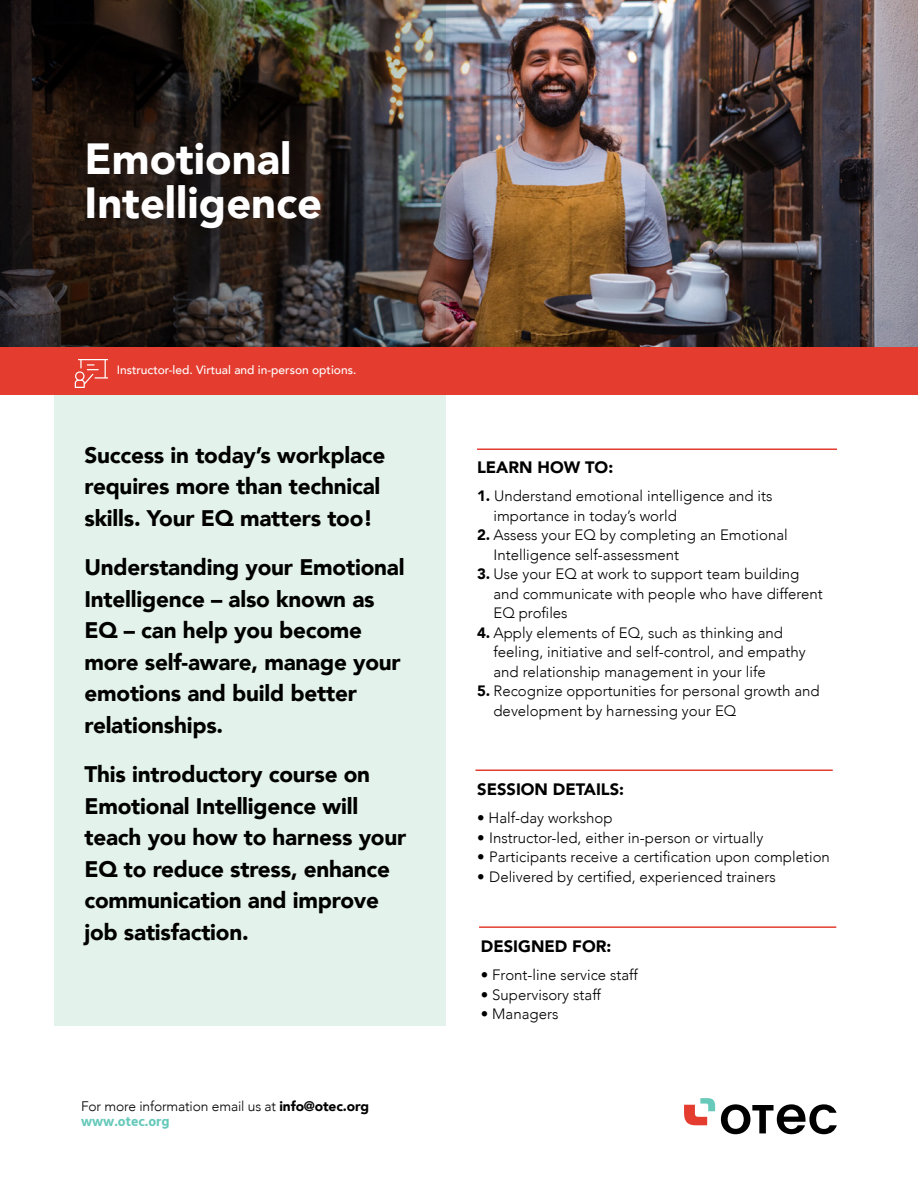
<style>
.page{position:relative;width:918px;height:1188px;background:#fff}
.page>*{position:absolute;margin:0;border:0;box-sizing:border-box;transform-origin:0 0}
.t1{font:900 43.5px/43.5px "Avenir";color:#fff}
.t2{font:900 22.5px/31.5px "Avenir";letter-spacing:-.01em;color:#000}
.t3{font:900 16.5px "Avenir";color:#000}
.t4{font:300 15px/19.5px "Avenir";color:#000}
.t5{font:300 13.8px "Avenir";letter-spacing:-.01em;color:#000}
.t6{font:700 13.8px "Hind Siliguri";color:#66c9ba}
.t7{font:500 12px "Avenir";color:#fff}
.s1{font-weight:900}
</style>
<div class="page">
<img style="left:756px;top:0;width:162px;height:347px">
<svg style="left:684px;top:1098px;width:31px;height:27px"></svg>
<svg style="left:721px;top:1104px;width:116px;height:30px"></svg>
<img style="left:0;top:0;width:756px;height:347px">
<svg style="left:54px;top:0;width:392px;height:1026px;fill:#e3f2eb"></svg>
<hr style="left:476px;top:769px;width:357px;height:2px;background:#e43d30">
<hr style="left:477px;top:448px;width:360px;height:2px;background:#e43d30">
<hr style="left:479px;top:926px;width:357px;height:2px;background:#e43d30">
<div style="left:0;top:347px;width:918px;height:48px;background:#e43d30"></div>
<svg style="left:75px;top:359px;width:33px;height:29px"></svg>
<h1 class="t1" style="left:84px;top:136px;width:239px">Emotional<br>Intelligence</h1>
<p class="t7" style="left:117px;top:359px;width:241px">Instructor-led. Virtual and in-person options.</p>
<h2 class="t2" style="left:84px;top:439px;width:303px">Success in today’s workplace requires more than technical skills. Your EQ matters too!</h2>
<h2 class="t2" style="left:84px;top:551px;width:322px">Understanding your Emotional<br>Intelligence – also known as<br>EQ – can help you become more self-aware, manage your emotions and build better relationships.</h2>
<h2 class="t2" style="left:84px;top:758px;width:323px">This introductory course on<br>Emotional Intelligence will teach you how to harness your<br>EQ to reduce stress, enhance communication and improve job satisfaction.</h2>
<p class="t5" style="left:81px;top:1098px;width:290px">For more information email us at <span class="s1">info@otec.org</span></p>
<p class="t6" style="left:81px;top:1110px;width:90px">www.otec.org</p>
<p class="t3" style="left:477px;top:453px;width:138px">LEARN HOW TO:</p>
<p class="t4" style="left:494px;top:486px;width:281px;text-indent:-16px"><span class="s1">1.</span> Understand emotional intelligence and its importance in today’s world</p>
<p class="t4" style="left:494px;top:525px;width:296px;text-indent:-16px"><span class="s1">2.</span> Assess your EQ by completing an Emotional<br>Intelligence self-assessment</p>
<p class="t4" style="left:494px;top:564px;width:331px;text-indent:-16px"><span class="s1">3.</span> Use your EQ at work to support team building and communicate with people who have different<br>EQ profiles</p>
<p class="t4" style="left:494px;top:623px;width:314px;text-indent:-16px"><span class="s1">4.</span> Apply elements of EQ, such as thinking and feeling, initiative and self-control, and empathy and relationship management in your life</p>
<p class="t4" style="left:494px;top:681px;width:328px;text-indent:-16px"><span class="s1">5.</span> Recognize opportunities for personal growth and development by harnessing your EQ</p>
<p class="t3" style="left:477px;top:775px;width:148px">SESSION DETAILS:</p>
<p class="t4" style="left:477px;top:809px;width:137px">• Half-day workshop</p>
<p class="t4" style="left:477px;top:828px;width:288px">• Instructor-led, either in-person or virtually</p>
<p class="t4" style="left:477px;top:848px;width:354px">• Participants receive a certification upon completion</p>
<p class="t4" style="left:477px;top:867px;width:300px">• Delivered by certified, experienced trainers</p>
<p class="t3" style="left:481px;top:932px;width:132px">DESIGNED FOR:</p>
<p class="t4" style="left:481px;top:965px;width:159px">• Front-line service staff</p>
<p class="t4" style="left:481px;top:985px;width:122px">• Supervisory staff</p>
<p class="t4" style="left:481px;top:1004px;width:79px">• Managers</p>
</div>
